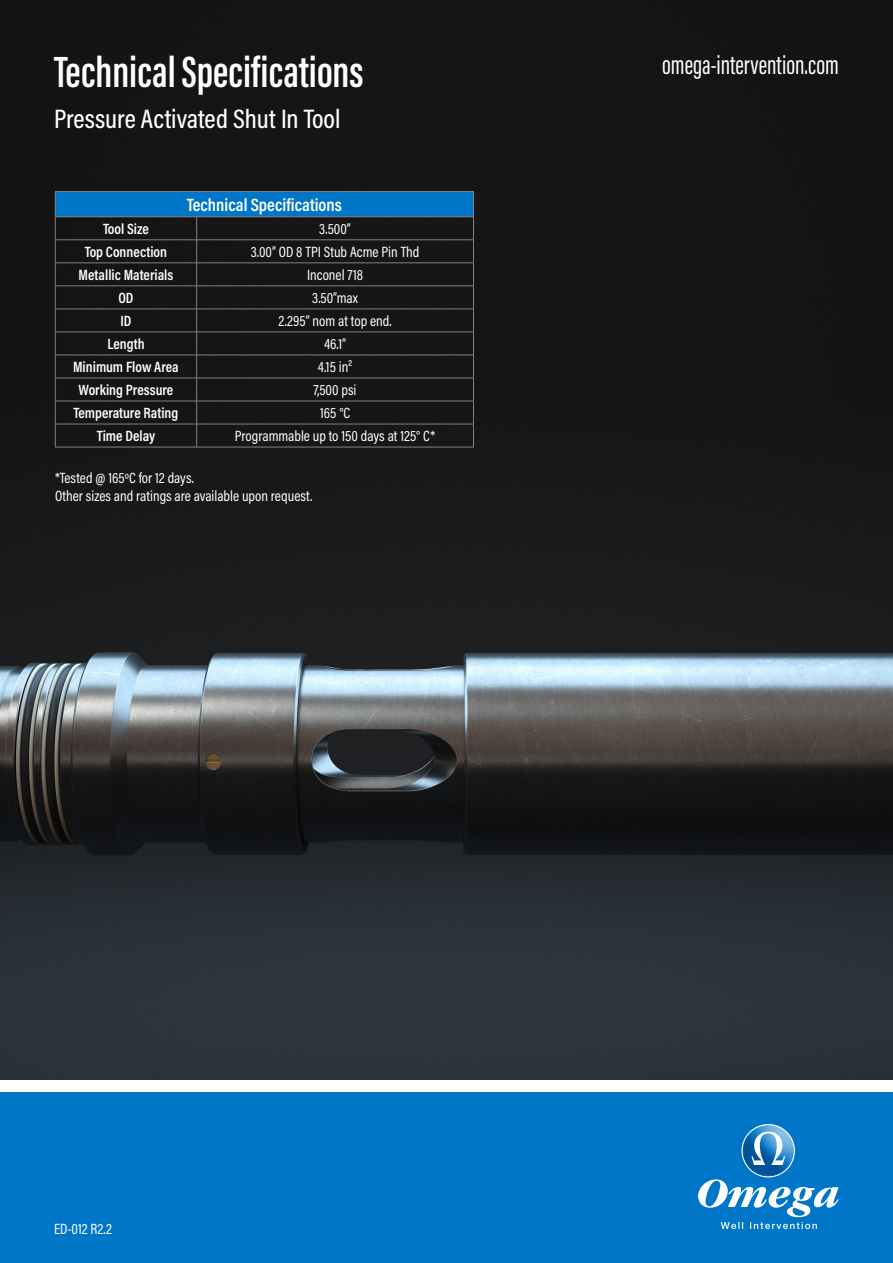
<style>
.page{position:relative;width:893px;height:1263px;background:#fff}
.page>*{position:absolute;margin:0;border:0;box-sizing:border-box;transform-origin:0 0}
.t1{font:600 45px "Acumin Pro Extra Cond";color:#fff}
.t2{font:500 27px "Acumin Pro Cond";color:#fff}
.t3{font:27px "Acumin Pro Extra Cond";color:#fff}
.t4{font:600 18px "Acumin Pro Cond";color:#fff}
.t5{font:15px "Acumin Pro Cond";color:#fff}
.t6{font:600 15px "Acumin Pro Cond";color:#fff}
</style>
<div class="page">
<img style="left:0;top:0;width:893px;height:1080px">
<div style="left:0;top:1085px;width:893px;height:178px;background:#0076c8"></div>
<div style="left:0;top:1080px;width:893px;height:11px;background:#fff"></div>
<div style="left:55px;top:192px;width:418px;height:25px;background:#0076c8"></div>
<hr style="left:55px;top:191px;width:142px;height:1px;background:#808285">
<hr style="left:197px;top:191px;width:277px;height:1px;background:#808285">
<hr style="left:55px;top:217px;width:142px;height:1px;background:#808285">
<hr style="left:197px;top:217px;width:277px;height:1px;background:#808285">
<hr style="left:55px;top:240px;width:142px;height:1px;background:#808285">
<hr style="left:197px;top:240px;width:277px;height:1px;background:#808285">
<hr style="left:55px;top:263px;width:142px;height:1px;background:#808285">
<hr style="left:197px;top:263px;width:277px;height:1px;background:#808285">
<hr style="left:55px;top:286px;width:142px;height:1px;background:#808285">
<hr style="left:197px;top:286px;width:277px;height:1px;background:#808285">
<hr style="left:55px;top:309px;width:142px;height:1px;background:#808285">
<hr style="left:197px;top:309px;width:277px;height:1px;background:#808285">
<hr style="left:55px;top:332px;width:142px;height:1px;background:#808285">
<hr style="left:197px;top:332px;width:277px;height:1px;background:#808285">
<hr style="left:55px;top:355px;width:142px;height:1px;background:#808285">
<hr style="left:197px;top:355px;width:277px;height:1px;background:#808285">
<hr style="left:55px;top:378px;width:142px;height:1px;background:#808285">
<hr style="left:197px;top:378px;width:277px;height:1px;background:#808285">
<hr style="left:55px;top:401px;width:142px;height:1px;background:#808285">
<hr style="left:197px;top:401px;width:277px;height:1px;background:#808285">
<hr style="left:55px;top:424px;width:142px;height:1px;background:#808285">
<hr style="left:197px;top:424px;width:277px;height:1px;background:#808285">
<hr style="left:55px;top:447px;width:142px;height:1px;background:#808285">
<hr style="left:197px;top:447px;width:277px;height:1px;background:#808285">
<svg style="left:55px;top:192px;width:1px;height:255px"></svg>
<svg style="left:196px;top:217px;width:1px;height:230px"></svg>
<svg style="left:473px;top:192px;width:1px;height:255px"></svg>
<div style="left:740px;top:1122px;width:57px;height:57px;border:2px solid #0076c8;border-radius:50%"></div>
<div style="left:742px;top:1124px;width:53px;height:53px;background:#156781;opacity:.47"></div>
<svg style="left:751px;top:1132px;width:34px;height:33px"></svg>
<svg style="left:698px;top:1179px;width:140px;height:50px"></svg>
<p class="t1" style="left:54px;top:45px;width:311px">Technical Specifications</p>
<p class="t2" style="left:54px;top:101px;width:288px">Pressure Activated Shut In Tool</p>
<p class="t4" style="left:187px;top:193px;width:156px">Technical Specifications</p>
<p class="t6" style="left:103px;top:219px;width:47px">Tool Size</p>
<p class="t5" style="left:319px;top:219px;width:33px">3.500”</p>
<p class="t6" style="left:85px;top:242px;width:84px">Top Connection</p>
<p class="t5" style="left:251px;top:242px;width:170px">3.00” OD 8 TPI Stub Acme Pin Thd</p>
<p class="t6" style="left:79px;top:265px;width:96px">Metallic Materials</p>
<p class="t5" style="left:307px;top:265px;width:58px">Inconel 718</p>
<p class="t6" style="left:118px;top:288px;width:17px">OD</p>
<p class="t5" style="left:312px;top:288px;width:47px">3.50”max</p>
<p class="t6" style="left:120px;top:311px;width:13px">ID</p>
<p class="t5" style="left:279px;top:311px;width:115px">2.295” nom at top end.</p>
<p class="t6" style="left:107px;top:334px;width:39px">Length</p>
<p class="t5" style="left:324px;top:334px;width:24px">46.1”</p>
<p class="t6" style="left:73px;top:357px;width:107px">Minimum Flow Area</p>
<p class="t5" style="left:318px;top:357px;width:36px">4.15 in²</p>
<p class="t6" style="left:79px;top:380px;width:96px">Working Pressure</p>
<p class="t5" style="left:314px;top:380px;width:44px">7,500 psi</p>
<p class="t6" style="left:74px;top:403px;width:106px">Temperature Rating</p>
<p class="t5" style="left:320px;top:403px;width:32px">165 °C</p>
<p class="t6" style="left:97px;top:426px;width:60px">Time Delay</p>
<p class="t5" style="left:235px;top:426px;width:202px">Programmable up to 150 days at 125° C*</p>
<p class="t5" style="left:55px;top:468px;width:140px">*Tested @ 165ºC for 12 days.</p>
<p class="t5" style="left:55px;top:486px;width:259px">Other sizes and ratings are available upon request.</p>
<p class="t3" style="left:662px;top:49px;width:178px">omega-intervention.com</p>
<p class="t5" style="left:54px;top:1219px;width:60px">ED-012 R2.2</p>
</div>
